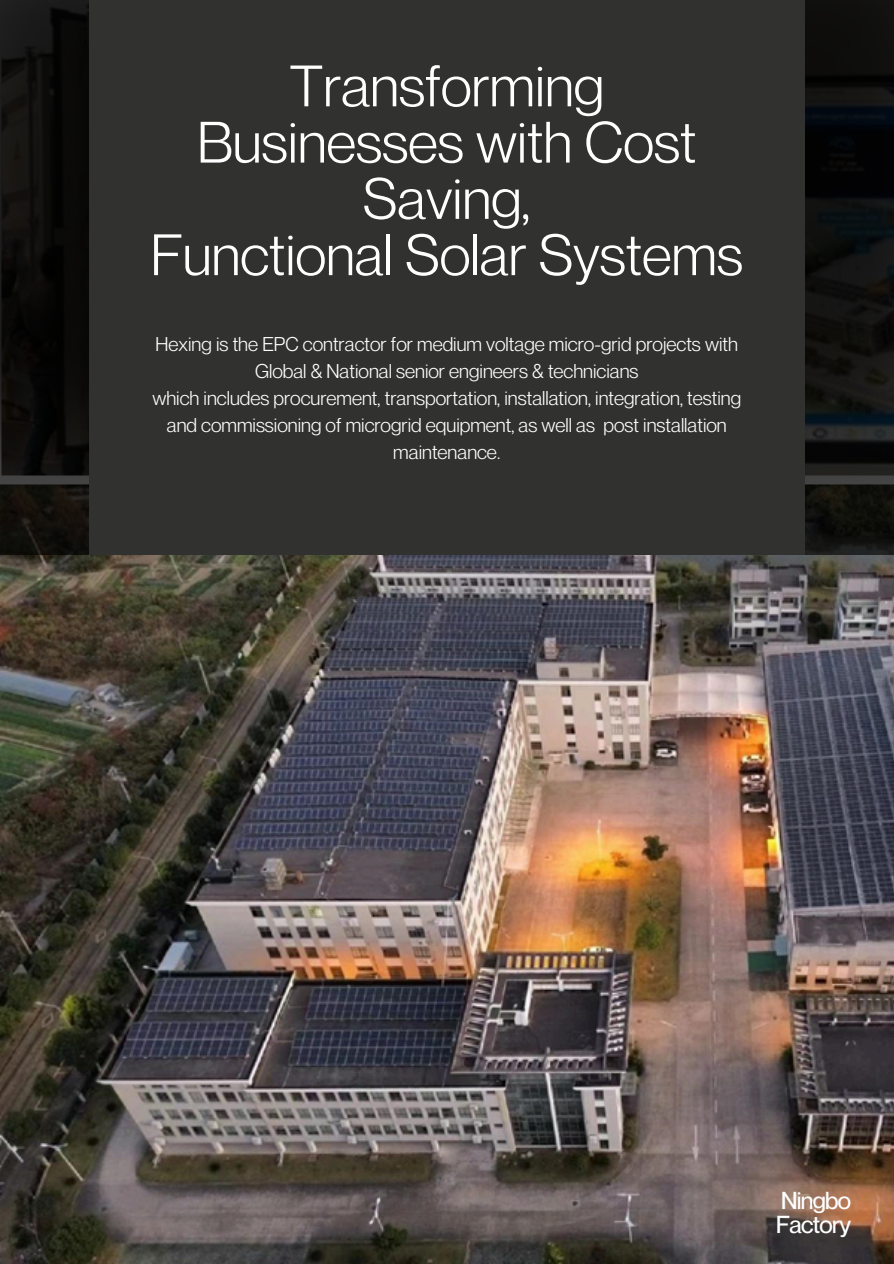
<style>
.page{position:relative;width:894px;height:1264px;background:#fff}
.page>*{position:absolute;margin:0;border:0;box-sizing:border-box;transform-origin:0 0}
.t1{font:57px/56.2px "Neue Montreal";color:#fff;text-align:center}
.t2{font:500 24px/23.7px "Neue Montreal";letter-spacing:-.03em;color:#fff}
.t3{font:19.5px/27px "Neue Montreal";color:#fff;text-align:center}
</style>
<div class="page">
<img style="left:0;top:554px;width:893px;height:709px">
<img style="left:0;top:0;width:893px;height:554px">
<div style="left:89px;top:0;width:715px;height:554px;background:#31312f"></div>
<h1 class="t1" style="left:151px;top:57px;width:593px">Transforming<br>Businesses with Cost<br>Saving,<br>Functional Solar Systems</h1>
<p class="t3" style="left:156px;top:330px;width:583px">Hexing is the EPC contractor for medium voltage micro-grid projects with<br>Global &amp; National senior engineers &amp; technicians</p>
<p class="t3" style="left:152px;top:384px;width:590px">which includes procurement, transportation, installation, integration, testing and commissioning of microgrid equipment, as well as post installation maintenance.</p>
<h2 class="t2" style="left:776px;top:1188px;width:76px">Ningbo<br>Factory</h2>
</div>
